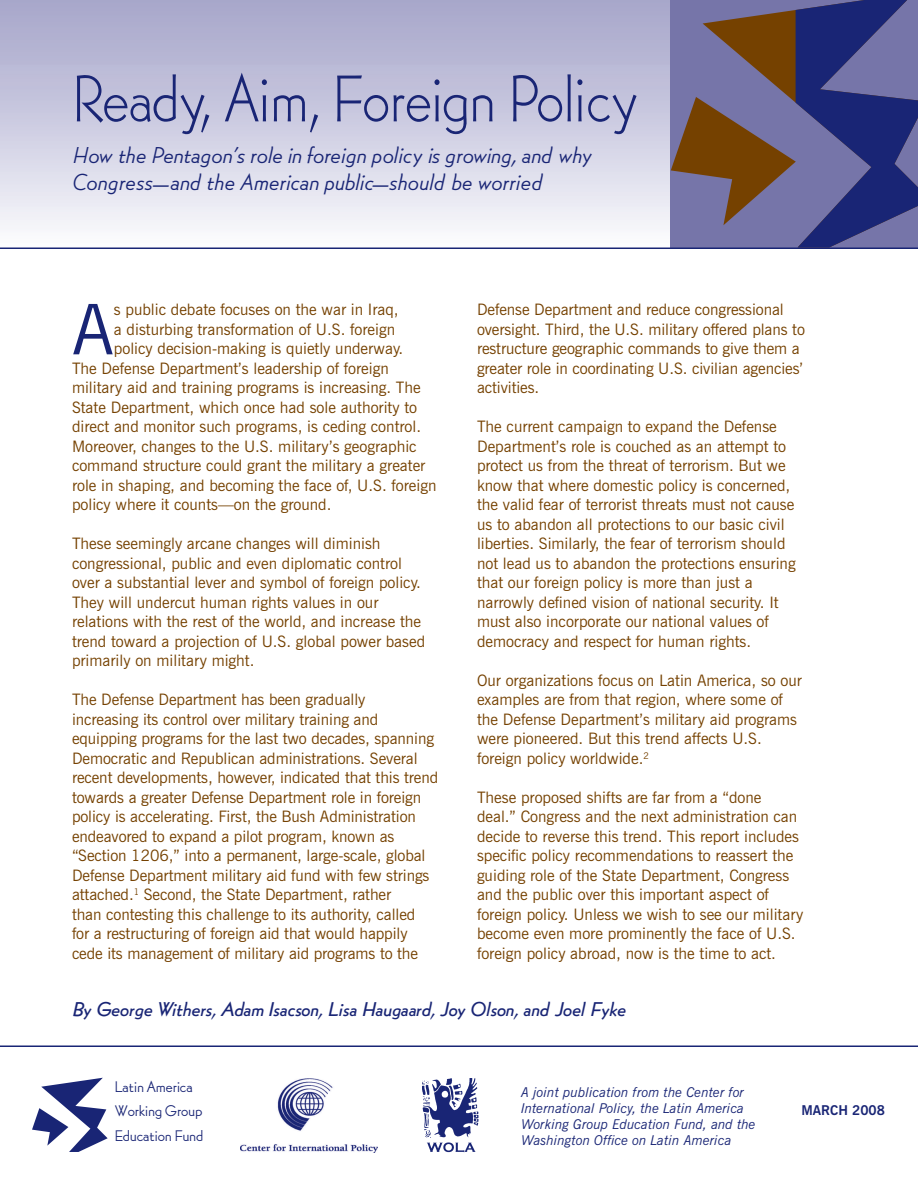
<style>
.page{position:relative;width:918px;height:1188px;background:#fff}
.page>*{position:absolute;margin:0;border:0;box-sizing:border-box;transform-origin:0 0}
.LAWG_body___drop_cap{font:69.75px "News Gothic BT";color:#192575}
.t1{font:300 64.5px "Bernhard Gothic SG";letter-spacing:-.02em;color:#192575;scale:.9 1}
.t2{font:italic 22.5px/27px "Bernhard Gothic SG";letter-spacing:-.035em;color:#192575}
.t3{font:italic 500 19.5px "Bernhard Gothic SG";letter-spacing:-.02em;color:#192575}
.LAWG_body{font:15.75px/19.5px "News Gothic BT";color:#754100}
.LAWG_body___drop_cap-2{font:15.75px "News Gothic BT";color:#754100}
.t4{font:15px/24.8px "Bernhard Gothic SG";letter-spacing:-.01em;color:#192575}
.t5{font:italic 13.5px/16.2px "News Gothic BT";color:#192575}
.t6{font:700 13.5px "News Gothic BT";color:#192575}
</style>
<div class="page">
<div style="left:0;top:0;width:918px;height:248px;background:linear-gradient(to bottom,#a3a3c8,#fafafc)"></div>
<img style="left:241px;top:1079px;width:137px;height:73px">
<img style="left:422px;top:1078px;width:56px;height:74px">
<svg style="left:32px;top:1078px;width:76px;height:74px"></svg>
<hr style="left:0;top:1046px;width:918px;height:1px;background:#192575">
<svg style="left:671px;top:0;width:247px;height:248px;background:#5c567c"></svg>
<hr style="left:0;top:248px;width:918px;height:1px;background:#192575">
<p class="t1" style="left:72px;top:59px;width:630px">Ready, Aim, Foreign Policy</p>
<p class="t2" style="left:72px;top:142px;width:521px">How the Pentagon’s role in foreign policy is growing, and why<br>Congress—and the American public—should be worried</p>
<p class="LAWG_body___drop_cap" style="left:72px;top:287px;width:43px">A</p>
<p class="LAWG_body___drop_cap-2" style="left:114px;top:300px;width:286px">s public debate focuses on the war in Iraq,</p>
<p class="LAWG_body___drop_cap-2" style="left:114px;top:320px;width:283px">a disturbing transformation of U.S. foreign</p>
<p class="LAWG_body___drop_cap-2" style="left:114px;top:339px;width:291px">policy decision-making is quietly underway.</p>
<p class="LAWG_body___drop_cap-2" style="left:72px;top:359px;width:318px">The Defense Department’s leadership of foreign</p>
<p class="LAWG_body___drop_cap-2" style="left:72px;top:378px;width:350px">military aid and training programs is increasing. The</p>
<p class="LAWG_body___drop_cap-2" style="left:72px;top:398px;width:347px">State Department, which once had sole authority to</p>
<p class="LAWG_body___drop_cap-2" style="left:72px;top:417px;width:351px">direct and monitor such programs, is ceding control.</p>
<p class="LAWG_body___drop_cap-2" style="left:72px;top:437px;width:346px">Moreover, changes to the U.S. military’s geographic</p>
<p class="LAWG_body___drop_cap-2" style="left:72px;top:456px;width:355px">command structure could grant the military a greater</p>
<p class="LAWG_body___drop_cap-2" style="left:72px;top:476px;width:366px">role in shaping, and becoming the face of, U.S. foreign</p>
<p class="LAWG_body___drop_cap-2" style="left:72px;top:495px;width:261px">policy where it counts—on the ground.</p>
<p class="LAWG_body" style="left:72px;top:534px;width:355px">These seemingly arcane changes will diminish congressional, public and even diplomatic control over a substantial lever and symbol of foreign policy.<br>They will undercut human rights values in our relations with the rest of the world, and increase the trend toward a projection of U.S. global power based primarily on military might.</p>
<p class="LAWG_body" style="left:72px;top:690px;width:368px">The Defense Department has been gradually<br>increasing its control over military training and equipping programs for the last two decades, spanning Democratic and Republican administrations. Several recent developments, however, indicated that this trend towards a greater Defense Department role in foreign policy is accelerating. First, the Bush Administration endeavored to expand a pilot program, known as “Section 1206,” into a permanent, large-scale, global Defense Department military aid fund with few strings attached.<sup>1</sup> Second, the State Department, rather<br>than contesting this challenge to its authority, called<br>for a restructuring of foreign aid that would happily cede its management of military aid programs to the</p>
<p class="LAWG_body" style="left:477px;top:300px;width:329px">Defense Department and reduce congressional oversight. Third, the U.S. military offered plans to restructure geographic commands to give them a greater role in coordinating U.S. civilian agencies’ activities.</p>
<p class="LAWG_body" style="left:477px;top:417px;width:320px">The current campaign to expand the Defense Department’s role is couched as an attempt to protect us from the threat of terrorism. But we know that where domestic policy is concerned, the valid fear of terrorist threats must not cause us to abandon all protections to our basic civil liberties. Similarly, the fear of terrorism should not lead us to abandon the protections ensuring that our foreign policy is more than just a narrowly defined vision of national security. It must also incorporate our national values of democracy and respect for human rights.</p>
<p class="LAWG_body" style="left:477px;top:670px;width:327px">Our organizations focus on Latin America, so our examples are from that region, where some of the Defense Department’s military aid programs were pioneered. But this trend affects U.S. foreign policy worldwide.<sup>2</sup></p>
<p class="LAWG_body" style="left:477px;top:787px;width:328px">These proposed shifts are far from a “done deal.” Congress and the next administration can decide to reverse this trend. This report includes specific policy recommendations to reassert the guiding role of the State Department, Congress and the public over this important aspect of foreign policy. Unless we wish to see our military become even more prominently the face of U.S. foreign policy abroad, now is the time to act.</p>
<p class="t3" style="left:72px;top:996px;width:555px">By George Withers, Adam Isacson, Lisa Haugaard, Joy Olson, and Joel Fyke</p>
<p class="t4" style="left:115px;top:1074px;width:90px">Latin America<br>Working Group<br>Education Fund</p>
<p class="t5" style="left:521px;top:1084px;width:236px">A joint publication from the Center for International Policy, the Latin America Working Group Education Fund, and the Washington Office on Latin America</p>
<p class="t6" style="left:801px;top:1102px;width:85px">MARCH 2008</p>
</div>
